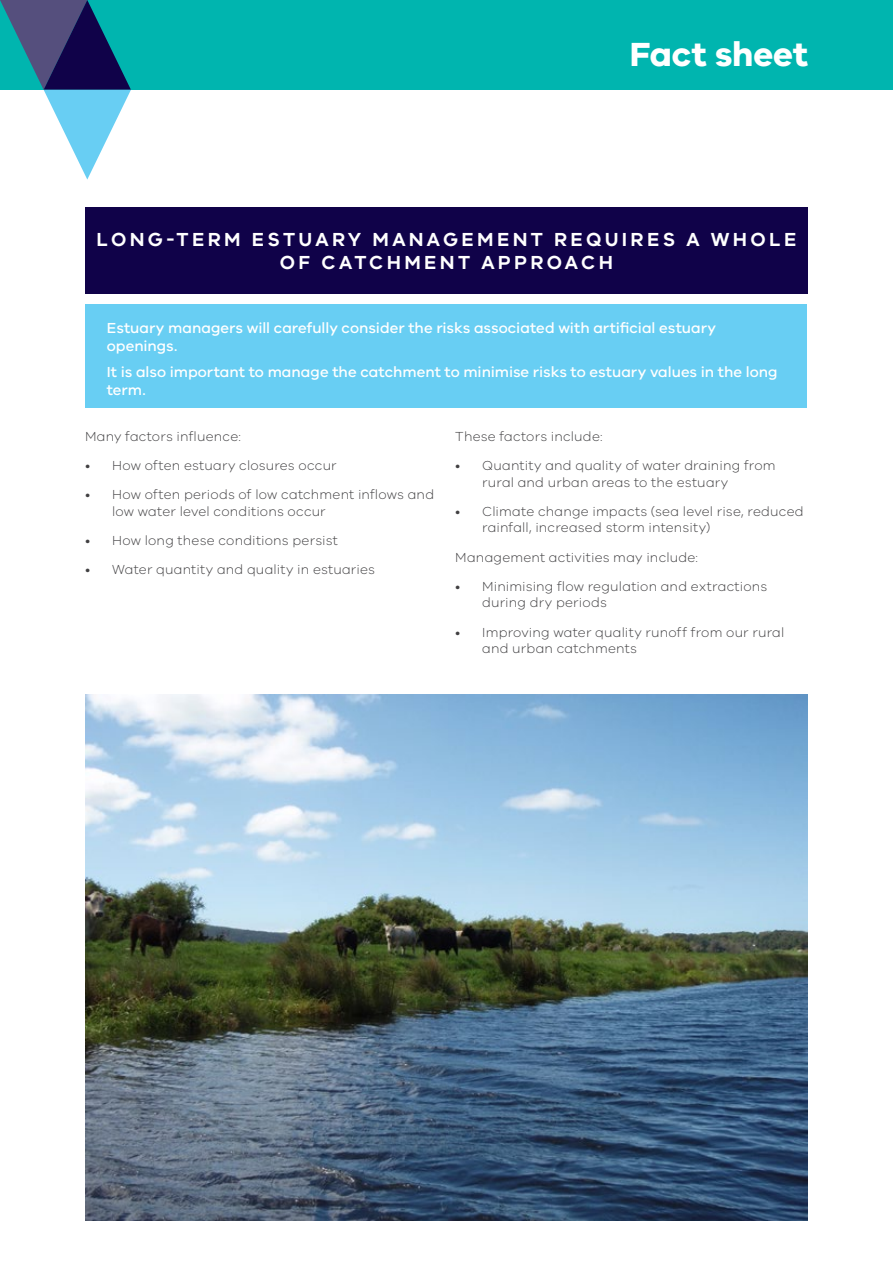
<style>
.page{position:relative;width:893px;height:1263px;background:#fff}
.page>*{position:absolute;margin:0;border:0;box-sizing:border-box;transform-origin:0 0}
.t1{font:700 34.5px "VIC";letter-spacing:-.005em;color:#fff}
.t2{font:600 19.5px/23.4px "VIC";letter-spacing:.17em;color:#fff;text-align:center}
.t3{font:500 15px/18px "VIC";color:#fff}
.t4{font:300 13.5px/16.5px "VIC";letter-spacing:.015em;color:#414042}
</style>
<div class="page">
<div style="left:0;top:0;width:893px;height:90px;background:#00b5af"></div>
<svg style="left:0;top:0;width:131px;height:180px"></svg>
<div style="left:85px;top:207px;width:723px;height:87px;background:#100249"></div>
<div style="left:86px;top:305px;width:721px;height:103px;background:#68cef3"></div>
<img style="left:86px;top:694px;width:722px;height:526px">
<h1 class="t1" style="left:630px;top:33px;width:180px">Fact sheet</h1>
<h2 class="t2" style="left:97px;top:227px;width:701px">LONG-TERM ESTUARY MANAGEMENT REQUIRES A WHOLE<br>OF CATCHMENT APPROACH</h2>
<p class="t3" style="left:107px;top:318px;width:611px">Estuary managers will carefully consider the risks associated with artificial estuary openings.</p>
<p class="t3" style="left:107px;top:363px;width:672px">It is also important to manage the catchment to minimise risks to estuary values in the long term.</p>
<p class="t4" style="left:85px;top:428px;width:158px">Many factors influence:</p>
<p class="t4" style="left:85px;top:457px;width:253px">• How often estuary closures occur</p>
<p class="t4" style="left:112px;top:486px;width:324px;text-indent:-27px">• How often periods of low catchment inflows and low water level conditions occur</p>
<p class="t4" style="left:85px;top:532px;width:254px">• How long these conditions persist</p>
<p class="t4" style="left:85px;top:561px;width:292px">• Water quantity and quality in estuaries</p>
<p class="t4" style="left:455px;top:428px;width:149px">These factors include:</p>
<p class="t4" style="left:482px;top:457px;width:295px;text-indent:-27px">• Quantity and quality of water draining from rural and urban areas to the estuary</p>
<p class="t4" style="left:482px;top:503px;width:323px;text-indent:-27px">• Climate change impacts (sea level rise, reduced rainfall, increased storm intensity)</p>
<p class="t4" style="left:455px;top:548px;width:244px">Management activities may include:</p>
<p class="t4" style="left:482px;top:578px;width:287px;text-indent:-27px">• Minimising flow regulation and extractions during dry periods</p>
<p class="t4" style="left:482px;top:623px;width:304px;text-indent:-27px">• Improving water quality runoff from our rural and urban catchments</p>
</div>
